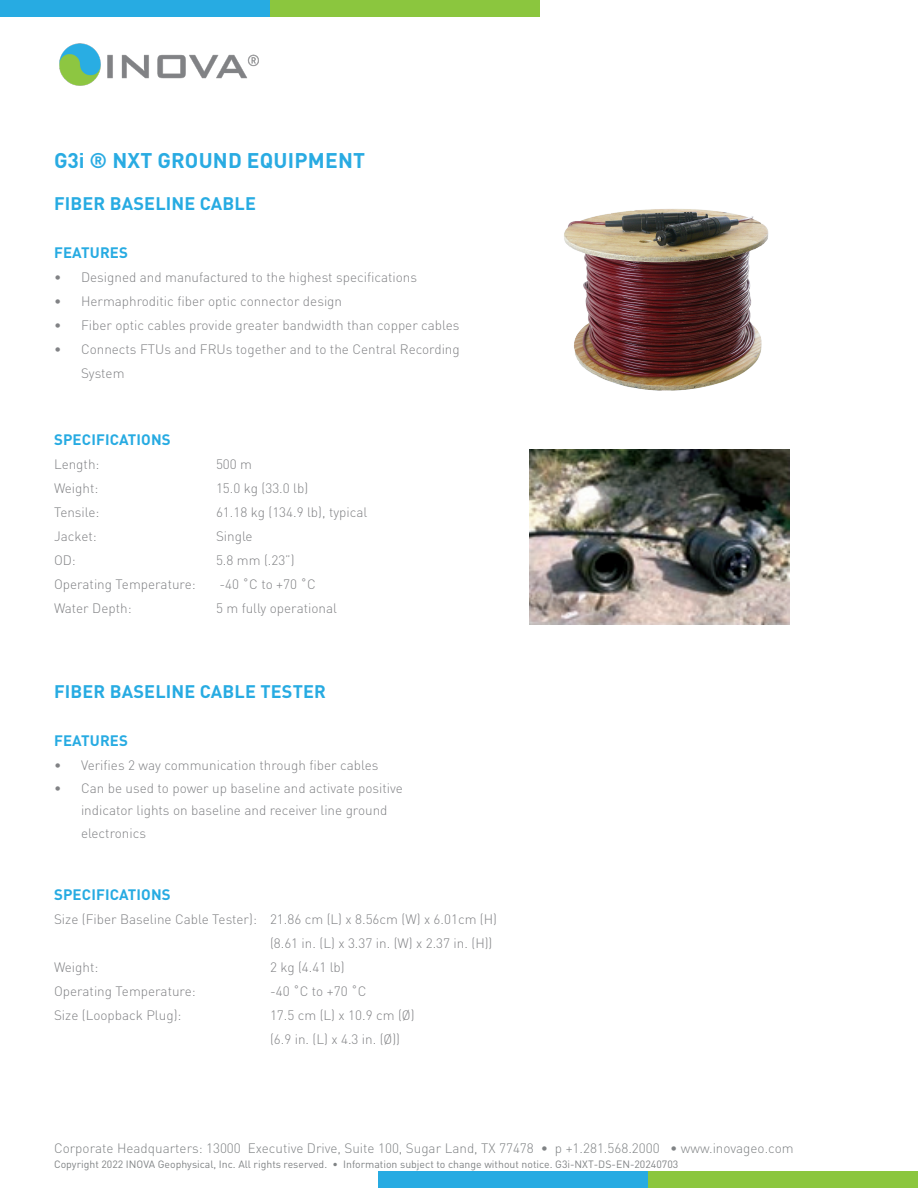
<style>
.page{position:relative;width:918px;height:1188px;background:#fff}
.page>*{position:absolute;margin:0;border:0;box-sizing:border-box;transform-origin:0 0}
.t1{font:700 21px "DINOT";letter-spacing:.01em;color:#29abe2}
.Body_Content{font:700 18px "DINOT";letter-spacing:.01em;color:#27abe2}
.Body_Content-2{font:700 15px "DINOT";letter-spacing:.01em;color:#27abe2}
.Paragraph_Style_final{font:300 13.5px/22.5px "DINOT";color:#818285}
.INOVA_Data_Footer{font:300 13.5px "DINOT";color:#808385}
.INOVA_Data_Copyright{font:10.5px "DINOT";color:#808385}
</style>
<div class="page">
<div style="left:0;top:0;width:270px;height:16px;background:#27abe2"></div>
<div style="left:270px;top:0;width:270px;height:16px;background:#8bc63e"></div>
<div style="left:378px;top:1172px;width:270px;height:16px;background:#27abe2"></div>
<div style="left:648px;top:1172px;width:270px;height:16px;background:#8bc63e"></div>
<img style="left:59px;top:43px;width:200px;height:43px">
<img style="left:530px;top:450px;width:259px;height:175px">
<img style="left:564px;top:209px;width:205px;height:182px">
<p class="t1" style="left:54px;top:146px;width:313px">G3i ® NXT GROUND EQUIPMENT</p>
<p class="Body_Content" style="left:54px;top:191px;width:203px">FIBER BASELINE CABLE</p>
<p class="Body_Content-2" style="left:54px;top:243px;width:75px">FEATURES</p>
<p class="Paragraph_Style_final" style="left:54px;top:266px;width:365px">• Designed and manufactured to the highest specifications</p>
<p class="Paragraph_Style_final" style="left:54px;top:290px;width:290px">• Hermaphroditic fiber optic connector design</p>
<p class="Paragraph_Style_final" style="left:54px;top:314px;width:407px">• Fiber optic cables provide greater bandwidth than copper cables</p>
<p class="Paragraph_Style_final" style="left:81px;top:337px;width:380px;line-height:24px;text-indent:-27px">• Connects FTUs and FRUs together and to the Central Recording<br>System</p>
<p class="Body_Content-2" style="left:54px;top:429px;width:118px">SPECIFICATIONS</p>
<p class="Paragraph_Style_final" style="left:54px;top:452px;width:47px">Length:</p>
<p class="Paragraph_Style_final" style="left:216px;top:452px;width:38px">500 m</p>
<p class="Paragraph_Style_final" style="left:54px;top:476px;width:46px">Weight:</p>
<p class="Paragraph_Style_final" style="left:216px;top:476px;width:94px">15.0 kg (33.0 lb)</p>
<p class="Paragraph_Style_final" style="left:54px;top:500px;width:47px">Tensile:</p>
<p class="Paragraph_Style_final" style="left:216px;top:500px;width:153px">61.18 kg (134.9 lb), typical</p>
<p class="Paragraph_Style_final" style="left:54px;top:524px;width:44px">Jacket:</p>
<p class="Paragraph_Style_final" style="left:216px;top:524px;width:38px">Single</p>
<p class="Paragraph_Style_final" style="left:54px;top:548px;width:23px">OD:</p>
<p class="Paragraph_Style_final" style="left:216px;top:548px;width:80px">5.8 mm (.23”)</p>
<p class="Paragraph_Style_final" style="left:54px;top:572px;width:143px">Operating Temperature:</p>
<p class="Paragraph_Style_final" style="left:219px;top:572px;width:98px">-40 ˚C to +70 ˚C</p>
<p class="Paragraph_Style_final" style="left:54px;top:596px;width:79px">Water Depth:</p>
<p class="Paragraph_Style_final" style="left:216px;top:596px;width:123px">5 m fully operational</p>
<p class="Body_Content" style="left:54px;top:680px;width:273px">FIBER BASELINE CABLE TESTER</p>
<p class="Body_Content-2" style="left:54px;top:731px;width:75px">FEATURES</p>
<p class="Paragraph_Style_final" style="left:54px;top:754px;width:326px">• Verifies 2 way communication through fiber cables</p>
<p class="Paragraph_Style_final" style="left:81px;top:776px;width:324px;text-indent:-27px">• Can be used to power up baseline and activate positive indicator lights on baseline and receiver line ground electronics</p>
<p class="Body_Content-2" style="left:54px;top:884px;width:118px">SPECIFICATIONS</p>
<p class="Paragraph_Style_final" style="left:54px;top:907px;width:445px">Size (Fiber Baseline Cable Tester): 21.86 cm (L) x 8.56cm (W) x 6.01cm (H)</p>
<p class="Paragraph_Style_final" style="left:270px;top:931px;width:224px">(8.61 in. (L) x 3.37 in. (W) x 2.37 in. (H))</p>
<p class="Paragraph_Style_final" style="left:54px;top:955px;width:46px">Weight:</p>
<p class="Paragraph_Style_final" style="left:270px;top:955px;width:76px">2 kg (4.41 lb)</p>
<p class="Paragraph_Style_final" style="left:54px;top:979px;width:143px">Operating Temperature:</p>
<p class="Paragraph_Style_final" style="left:270px;top:979px;width:98px">-40 ˚C to +70 ˚C</p>
<p class="Paragraph_Style_final" style="left:54px;top:1003px;width:129px">Size (Loopback Plug):</p>
<p class="Paragraph_Style_final" style="left:270px;top:1003px;width:146px">17.5 cm (L) x 10.9 cm (Ø)</p>
<p class="Paragraph_Style_final" style="left:270px;top:1027px;width:132px">(6.9 in. (L) x 4.3 in. (Ø))</p>
<p class="INOVA_Data_Footer" style="left:54px;top:1139px;width:741px">Corporate Headquarters: 13000 Executive Drive, Suite 100, Sugar Land, TX 77478 • p +1.281.568.2000 • www.inovageo.com</p>
<p class="INOVA_Data_Copyright" style="left:54px;top:1157px;width:626px">Copyright 2022 INOVA Geophysical, Inc. All rights reserved. • Information subject to change without notice. G3i-NXT-DS-EN-20240703</p>
</div>
